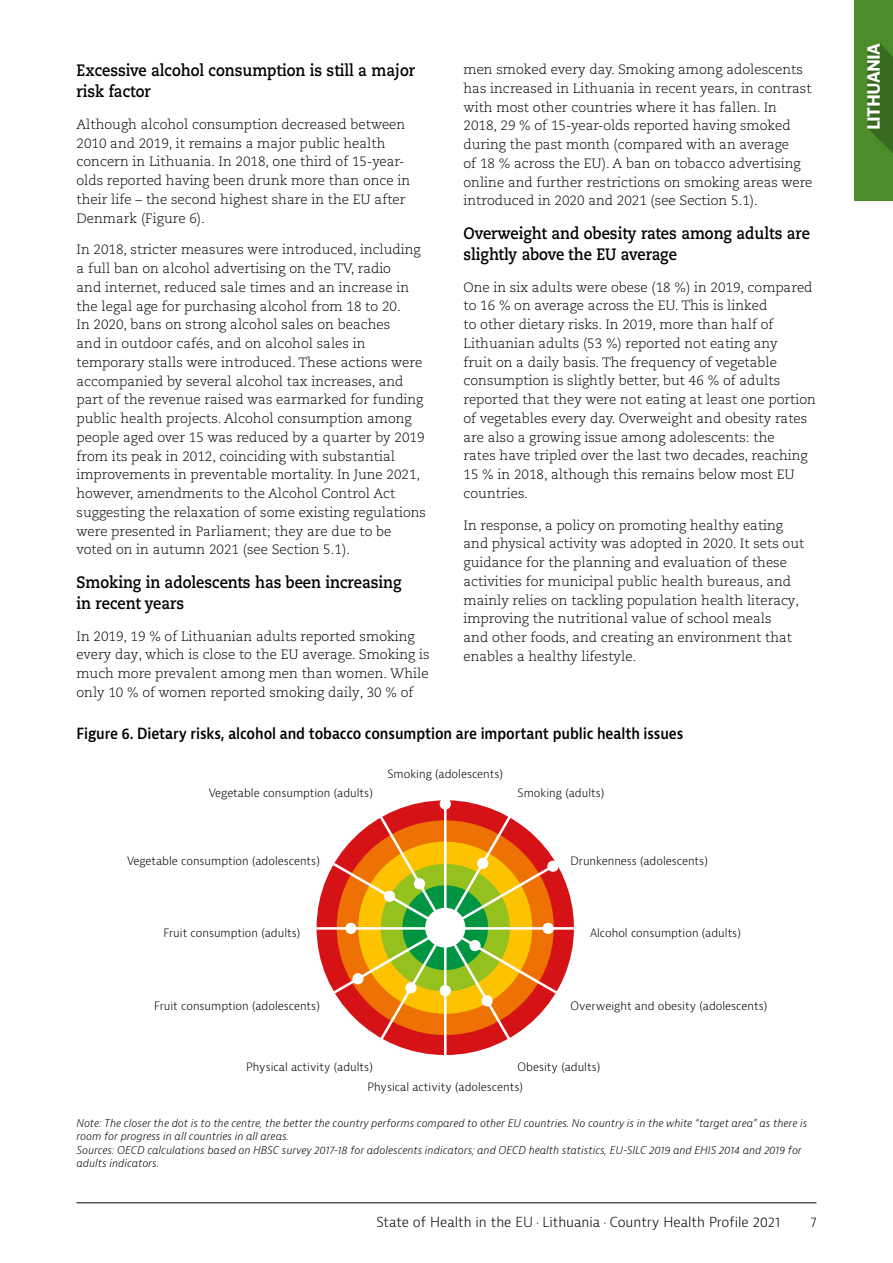
<style>
.page{position:relative;width:893px;height:1263px;background:#fff}
.page>*{position:absolute;margin:0;border:0;box-sizing:border-box;transform-origin:0 0}
.t1{font:700 18px "Bernina Sans";letter-spacing:-.04em;color:#fff;scale:.95 1}
.t2{font:700 16.5px/21px "Caecilia LT Pro 75";color:#000;scale:.9 1}
.t3{font:600 15px "Bernina Sans";letter-spacing:-.005em;color:#000;scale:.9 1}
.t4{font:300 13.5px/18.8px "Caecilia LT Pro 45";color:#000}
.t5{font:300 13.5px "Bernina Sans";color:#000}
.t6{font:300 13.5px "Bernina Sans";color:#000;scale:.9 1}
.t7{font:300 11.25px/19.4px "Bernina Sans";color:#000}
.t8{font:italic 300 10.5px/13.5px "Bernina Sans";color:#000}
</style>
<div class="page">
<div style="left:854px;top:0;width:39px;height:201px;background:#4b8d2b"></div>
<hr style="left:77px;top:1202px;width:739px;height:1px;background:#000">
<svg style="left:867px;top:43px;width:26px;height:110px"></svg>
<div style="left:317px;top:800px;width:257px;height:255px;background:#d51317;border-radius:50%"></div>
<hr style="left:445px;top:927px;width:129px;height:3px;background:#fff">
<hr style="left:444px;top:928px;width:2px;height:129px;background:#fff">
<hr style="left:317px;top:927px;width:128px;height:3px;background:#fff">
<svg style="left:330px;top:800px;width:230px;height:243px"></svg>
<p class="t2" style="left:77px;top:60px;width:378px">Excessive alcohol consumption is still a major risk factor</p>
<p class="t4" style="left:77px;top:115px;width:335px">Although alcohol consumption decreased between 2010 and 2019, it remains a major public health concern in Lithuania. In 2018, one third of 15-year&shy;olds reported having been drunk more than once in their life – the second highest share in the EU after Denmark (Figure 6).</p>
<p class="t4" style="left:77px;top:240px;width:351px">In 2018, stricter measures were introduced, including a full ban on alcohol advertising on the TV, radio<br>and internet, reduced sale times and an increase in the legal age for purchasing alcohol from 18 to 20.<br>In 2020, bans on strong alcohol sales on beaches<br>and in outdoor cafés, and on alcohol sales in temporary stalls were introduced. These actions were accompanied by several alcohol tax increases, and part of the revenue raised was earmarked for funding public health projects. Alcohol consumption among people aged over 15 was reduced by a quarter by 2019 from its peak in 2012, coinciding with substantial improvements in preventable mortality. In June 2021, however, amendments to the Alcohol Control Act suggesting the relaxation of some existing regulations were presented in Parliament; they are due to be voted on in autumn 2021 (see Section 5.1).</p>
<p class="t2" style="left:77px;top:571px;width:363px">Smoking in adolescents has been increasing in recent years</p>
<p class="t4" style="left:77px;top:626px;width:354px">In 2019, 19 % of Lithuanian adults reported smoking every day, which is close to the EU average. Smoking is much more prevalent among men than women. While only 10 % of women reported smoking daily, 30 % of</p>
<p class="t4" style="left:463px;top:60px;width:350px">men smoked every day. Smoking among adolescents has increased in Lithuania in recent years, in contrast with most other countries where it has fallen. In 2018, 29 % of 15-year-olds reported having smoked during the past month (compared with an average<br>of 18 % across the EU). A ban on tobacco advertising online and further restrictions on smoking areas were introduced in 2020 and 2021 (see Section 5.1).</p>
<p class="t2" style="left:463px;top:222px;width:387px">Overweight and obesity rates among adults are slightly above the EU average</p>
<p class="t4" style="left:463px;top:277px;width:354px">One in six adults were obese (18 %) in 2019, compared to 16 % on average across the EU. This is linked<br>to other dietary risks. In 2019, more than half of Lithuanian adults (53 %) reported not eating any<br>fruit on a daily basis. The frequency of vegetable consumption is slightly better, but 46 % of adults reported that they were not eating at least one portion of vegetables every day. Overweight and obesity rates are also a growing issue among adolescents: the<br>rates have tripled over the last two decades, reaching 15 % in 2018, although this remains below most EU countries.</p>
<p class="t4" style="left:463px;top:515px;width:342px">In response, a policy on promoting healthy eating and physical activity was adopted in 2020. It sets out guidance for the planning and evaluation of these activities for municipal public health bureaus, and mainly relies on tackling population health literacy, improving the nutritional value of school meals<br>and other foods, and creating an environment that enables a healthy lifestyle.</p>
<p class="t3" style="left:77px;top:724px;width:676px">Figure 6. Dietary risks, alcohol and tobacco consumption are important public health issues</p>
<p class="t7" style="left:209px;top:783px;width:166px">Vegetable consumption (adults)</p>
<p class="t7" style="left:387px;top:764px;width:117px">Smoking (adolescents)</p>
<p class="t7" style="left:518px;top:783px;width:88px">Smoking (adults)</p>
<p class="t7" style="left:127px;top:851px;width:194px">Vegetable consumption (adolescents)</p>
<p class="t7" style="left:571px;top:851px;width:139px">Drunkenness (adolescents)</p>
<p class="t7" style="left:164px;top:924px;width:138px">Fruit consumption (adults)</p>
<p class="t7" style="left:590px;top:924px;width:152px">Alcohol consumption (adults)</p>
<p class="t7" style="left:154px;top:996px;width:167px">Fruit consumption (adolescents)</p>
<p class="t7" style="left:571px;top:996px;width:198px">Overweight and obesity (adolescents)</p>
<p class="t7" style="left:367px;top:1058px;width:157px;text-indent:-121px">Physical activity (adults)<br>Physical activity (adolescents)</p>
<p class="t7" style="left:518px;top:1058px;width:84px">Obesity (adults)</p>
<p class="t8" style="left:77px;top:1116px;width:732px">Note: The closer the dot is to the centre, the better the country performs compared to other EU countries. No country is in the white “target area” as there is room for progress in all countries in all areas.<br>Sources: OECD calculations based on HBSC survey 2017-18 for adolescents indicators; and OECD health statistics, EU-SILC 2019 and EHIS 2014 and 2019 for adults indicators.</p>
<p class="t5" style="left:376px;top:1213px;width:405px">State of Health in the EU · Lithuania · Country Health Profile 2021</p>
<p class="t6" style="left:811px;top:1213px;width:8px">7</p>
<h1 class="t1" style="left:862px;top:130px;width:94px;rotate:-90deg">LITHUANIA</h1>
</div>
